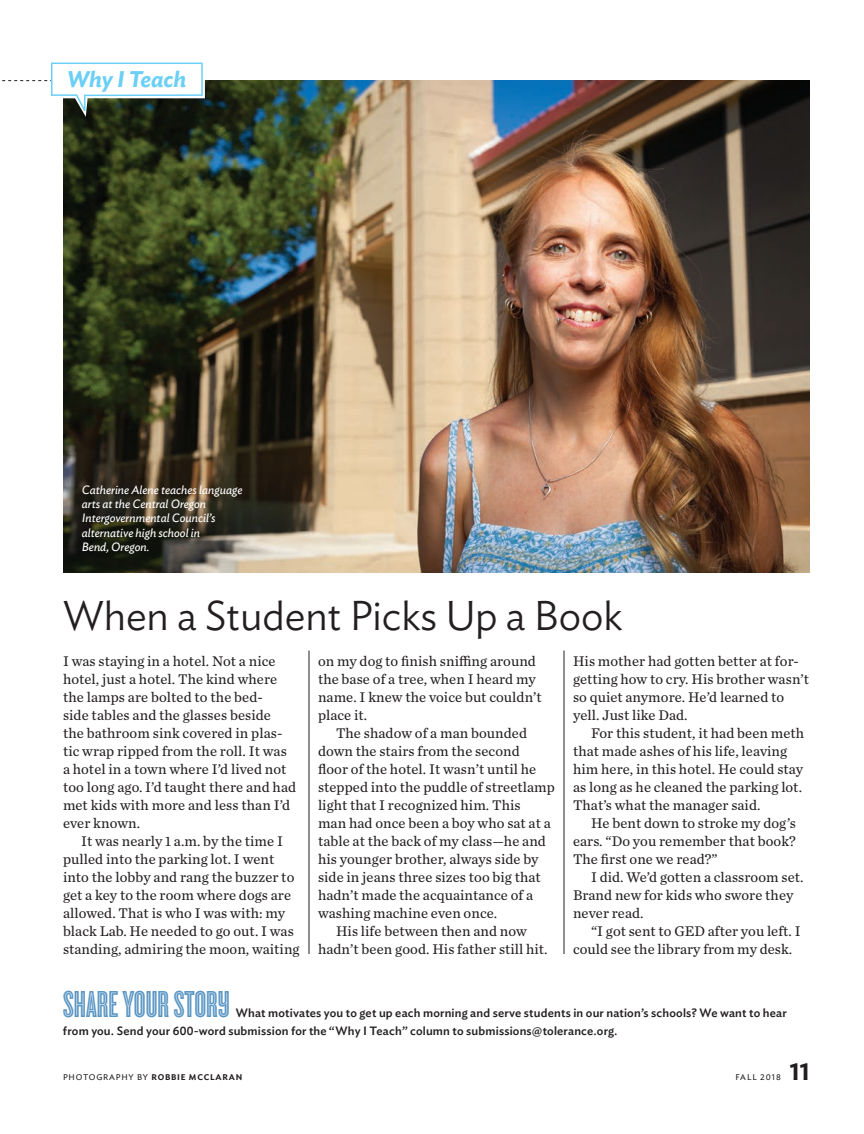
<style>
.page{position:relative;width:864px;height:1134px;background:#fff}
.page>*{position:absolute;margin:0;border:0;box-sizing:border-box;transform-origin:0 0}
.t1{font:300 41.25px "Ideal Sans";color:#231f20}
.t2{font:39px "Cyclone";color:#5a96c4}
.t3{font:600 24px "Ideal Sans";color:#231f20}
.t4{font:italic 600 22.5px "Ideal Sans";color:#6bcff6}
.t5{font:14.7px/18px "Chronicle Text G2";letter-spacing:.005em;color:#231f20}
.t6{font:500 12px/18px "Ideal Sans";letter-spacing:.015em;color:#231f20}
.t7{font:italic 12px/14.4px "Ideal Sans";color:#fff}
.t8{font:600 8.25px "Ideal Sans";letter-spacing:.1em;color:#231f20}
.t9{font:8.25px "Ideal Sans";letter-spacing:.115em;color:#231f20}
.s1{font-weight:400}
</style>
<div class="page">
<img style="left:63px;top:117px;width:747px;height:456px">
<hr style="left:309px;top:651px;width:1px;height:303px;background:#231f20">
<hr style="left:564px;top:651px;width:1px;height:303px;background:#231f20">
<img style="left:2px;top:62px;width:808px;height:55px">
<h3 class="t4" style="left:67px;top:61px;width:121px">Why I Teach</h3>
<p class="t7" style="left:82px;top:481px;width:162px">Catherine Alene teaches language arts at the Central Oregon<br>Intergovernmental Council’s alternative high school in<br>Bend, Oregon.</p>
<h1 class="t1" style="left:63px;top:584px;width:561px">When a Student Picks Up a Book</h1>
<p class="t5" style="left:63px;top:651px;width:235px">I was staying in a hotel. Not a nice hotel, just a hotel. The kind where the lamps are bolted to the bed-<br>side tables and the glasses beside<br>the bathroom sink covered in plas&shy;tic wrap ripped from the roll. It was a hotel in a town where I’d lived not too long ago. I’d taught there and had met kids with more and less than I’d ever known.</p>
<p class="t5" style="left:63px;top:831px;width:238px;text-indent:18px">It was nearly 1 a.m. by the time I pulled into the parking lot. I went into the lobby and rang the buzzer to get a key to the room where dogs are allowed. That is who I was with: my black Lab. He needed to go out. I was standing, admiring the moon, waiting</p>
<p class="t5" style="left:318px;top:651px;width:225px">on my dog to finish sni ng around the base of a tree, when I heard my name. I knew the voice but couldn’t place it.</p>
<p class="t5" style="left:336px;top:723px;width:193px">The shadow of a man bounded</p>
<p class="t5" style="left:318px;top:741px;width:203px">down the stairs from the second</p>
<p class="t5" style="left:318px;top:759px;width:220px">floor of the hotel. It wasn’t until he</p>
<p class="t5" style="left:318px;top:777px;width:238px">stepped into the puddle of streetlamp</p>
<p class="t5" style="left:318px;top:795px;width:204px">light that I recognized him. This</p>
<p class="t5" style="left:318px;top:813px;width:234px">man had once been a boy who sat at a</p>
<p class="t5" style="left:318px;top:831px;width:229px">table at the back of my class—he and</p>
<p class="t5" style="left:318px;top:849px;width:222px">his younger brother, always side by</p>
<p class="t5" style="left:318px;top:867px;width:224px">side in jeans three sizes too big that</p>
<p class="t5" style="left:318px;top:885px;width:217px">hadn’t made the acquaintance of a</p>
<p class="t5" style="left:318px;top:903px;width:181px">washing machine even once.</p>
<p class="t5" style="left:336px;top:921px;width:192px">His life between then and now</p>
<p class="t5" style="left:318px;top:939px;width:231px">hadn’t been good. His father still hit.</p>
<p class="t5" style="left:573px;top:651px;width:238px">His mother had gotten better at for&shy;getting how to cry. His brother wasn’t so quiet anymore. He’d learned to yell. Just like Dad.</p>
<p class="t5" style="left:573px;top:723px;width:233px;text-indent:18px">For this student, it had been meth that made ashes of his life, leaving him here, in this hotel. He could stay as long as he cleaned the parking lot.<br>That’s what the manager said.</p>
<p class="t5" style="left:573px;top:813px;width:224px;text-align:justify;text-indent:18px">He bent down to stroke my dog’s ears. “Do you remember that book?<br>The first one we read?”</p>
<p class="t5" style="left:573px;top:867px;width:232px;text-indent:18px">I did. We’d gotten a classroom set.<br>Brand new for kids who swore they never read.</p>
<p class="t5" style="left:573px;top:921px;width:229px;text-indent:18px">“I got sent to GED after you left. I could see the library from my desk.</p>
<h2 class="t2" style="left:63px;top:977px;width:168px">SHARE YOUR Story</h2>
<p class="t6" style="left:63px;top:1003px;width:725px;text-indent:173px">What motivates you to get up each morning and serve students in our nation’s schools? We want to hear from you. Send your 600-word submission for the “Why I Teach” column to submissions@tolerance.org.</p>
<p class="t8" style="left:63px;top:1071px;width:181px"><span class="s1">PHOTOGRAPHY BY</span> ROBBIE MCCLARAN</p>
<p class="t9" style="left:735px;top:1071px;width:47px">FALL 2018</p>
<h3 class="t3" style="left:790px;top:1053px;width:22px">11</h3>
</div>
